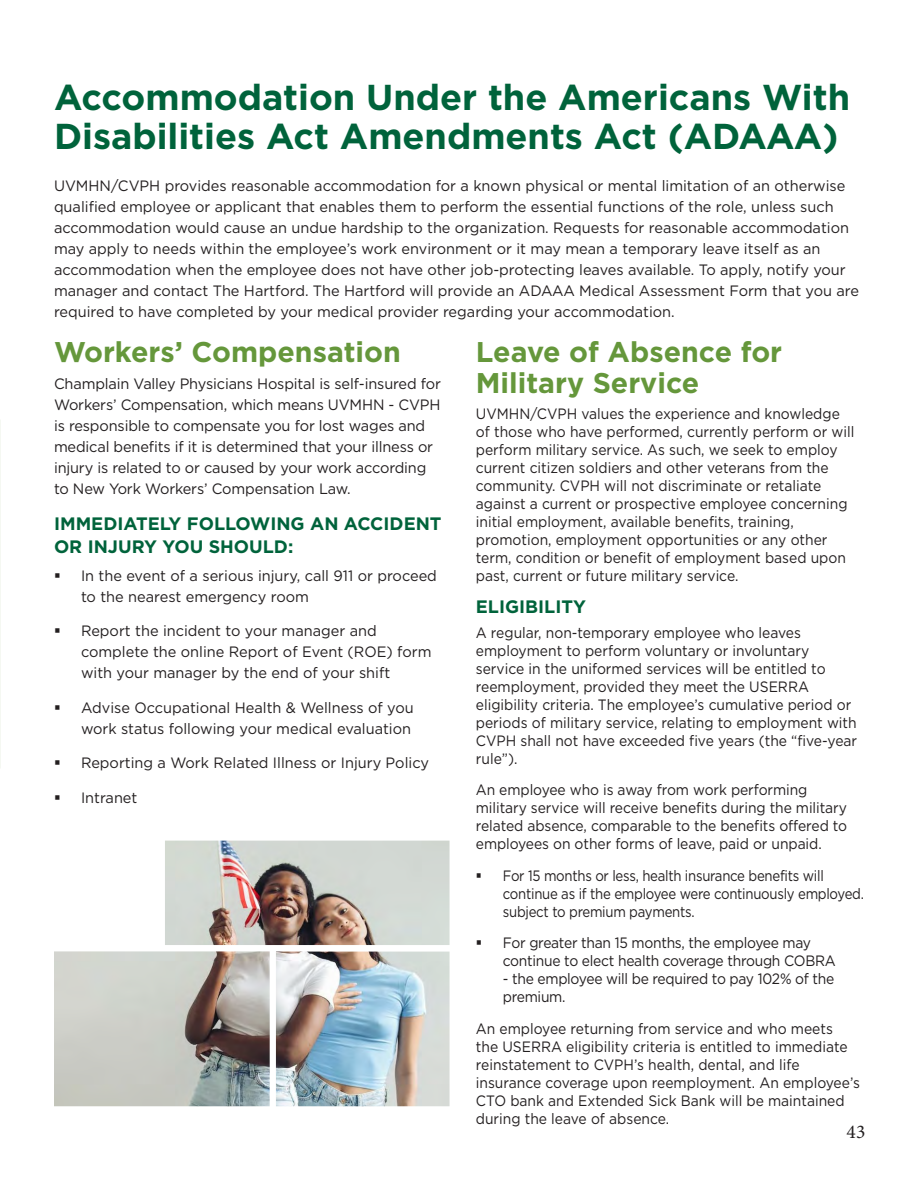
<style>
.page{position:relative;width:918px;height:1188px;background:#fff}
.page>*{position:absolute;margin:0;border:0;box-sizing:border-box;transform-origin:0 0}
.Header_1{font:700 36px/39.6px "Gotham";color:#00633b}
.Header_2{font:700 28.5px/31.5px "Gotham";color:#65973b}
.Header_3{font:700 28.5px "Gotham";color:#65973b}
.t1{font:19.5px "Minion Pro";color:#231f20}
.Header_3-2{font:700 18px/22.5px "Gotham";color:#00633b}
.Book{font:15px/18px "Gotham";color:#231f20;scale:.92 1}
.Book-2{font:15px/21px "Gotham";color:#231f20}
.Book-3{font:15px/18px "Gotham";letter-spacing:-.02em;color:#231f20;scale:.92 1}
.Book-4{font:15px/18px "Gotham";letter-spacing:-.02em;color:#231f20;scale:.88 1}
</style>
<div class="page">
<img style="left:54px;top:841px;width:396px;height:265px">
<p class="Header_1" style="left:54px;top:77px;width:798px">Accommodation Under the Americans With<br>Disabilities Act Amendments Act (ADAAA)</p>
<p class="Book-2" style="left:54px;top:175px;width:807px">UVMHN/CVPH provides reasonable accommodation for a known physical or mental limitation of an otherwise qualified employee or applicant that enables them to perform the essential functions of the role, unless such accommodation would cause an undue hardship to the organization. Requests for reasonable accommodation may apply to needs within the employee’s work environment or it may mean a temporary leave itself as an accommodation when the employee does not have other job-protecting leaves available. To apply, notify your manager and contact The Hartford. The Hartford will provide an ADAAA Medical Assessment Form that you are required to have completed by your medical provider regarding your accommodation.</p>
<p class="Header_3" style="left:54px;top:333px;width:348px">Workers’ Compensation</p>
<p class="Book-2" style="left:54px;top:373px;width:388px">Champlain Valley Physicians Hospital is self-insured for Workers’ Compensation, which means UVMHN - CVPH is responsible to compensate you for lost wages and medical benefits if it is determined that your illness or injury is related to or caused by your work according to New York Workers’ Compensation Law.</p>
<p class="Header_3-2" style="left:54px;top:513px;width:389px">IMMEDIATELY FOLLOWING AN ACCIDENT<br>OR INJURY YOU SHOULD:</p>
<p class="Book-2" style="left:81px;top:564px;width:357px">In the event of a serious injury, call 911 or proceed to the nearest emergency room</p>
<p class="Book-2" style="left:81px;top:620px;width:352px">Report the incident to your manager and complete the online Report of Event (ROE) form with your manager by the end of your shift</p>
<p class="Book-2" style="left:81px;top:696px;width:334px">Advise Occupational Health &amp; Wellness of you work status following your medical evaluation</p>
<p class="Book-2" style="left:81px;top:752px;width:350px">Reporting a Work Related Illness or Injury Policy</p>
<p class="Book-2" style="left:81px;top:786px;width:58px">Intranet</p>
<p class="Header_2" style="left:476px;top:336px;width:308px">Leave of Absence for<br>Military Service</p>
<p class="Book" style="left:476px;top:405px;width:413px">UVMHN/CVPH values the experience and knowledge of those who have performed, currently perform or will perform military service. As such, we seek to employ current citizen soldiers and other veterans from the community. CVPH will not discriminate or retaliate against a current or prospective employee concerning initial employment, available benefits, training, promotion, employment opportunities or any other term, condition or benefit of employment based upon past, current or future military service.</p>
<p class="Header_3-2" style="left:476px;top:595px;width:112px">ELIGIBILITY</p>
<p class="Book" style="left:476px;top:623px;width:416px">A regular, non-temporary employee who leaves employment to perform voluntary or involuntary service in the uniformed services will be entitled to reemployment, provided they meet the USERRA eligibility criteria. The employee’s cumulative period or periods of military service, relating to employment with CVPH shall not have exceeded five years (the “five-year rule”).</p>
<p class="Book" style="left:476px;top:780px;width:405px">An employee who is away from work performing military service will receive benefits during the military related absence, comparable to the benefits offered to employees on other forms of leave, paid or unpaid.</p>
<p class="Book-4" style="left:503px;top:866px;width:412px">For 15 months or less, health insurance benefits will continue as if the employee were continuously employed. subject to premium payments.</p>
<p class="Book-3" style="left:503px;top:933px;width:363px">For greater than 15 months, the employee may continue to elect health coverage through COBRA</p>
<p class="Book-3" style="left:503px;top:969px;width:362px">- the employee will be required to pay 102% of the premium.</p>
<p class="Book" style="left:476px;top:1019px;width:419px">An employee returning from service and who meets<br>the USERRA eligibility criteria is entitled to immediate reinstatement to CVPH’s health, dental, and life insurance coverage upon reemployment. An employee’s CTO bank and Extended Sick Bank will be maintained during the leave of absence.</p>
<h3 class="t1" style="left:847px;top:1118px;width:20px">43</h3>
</div>
